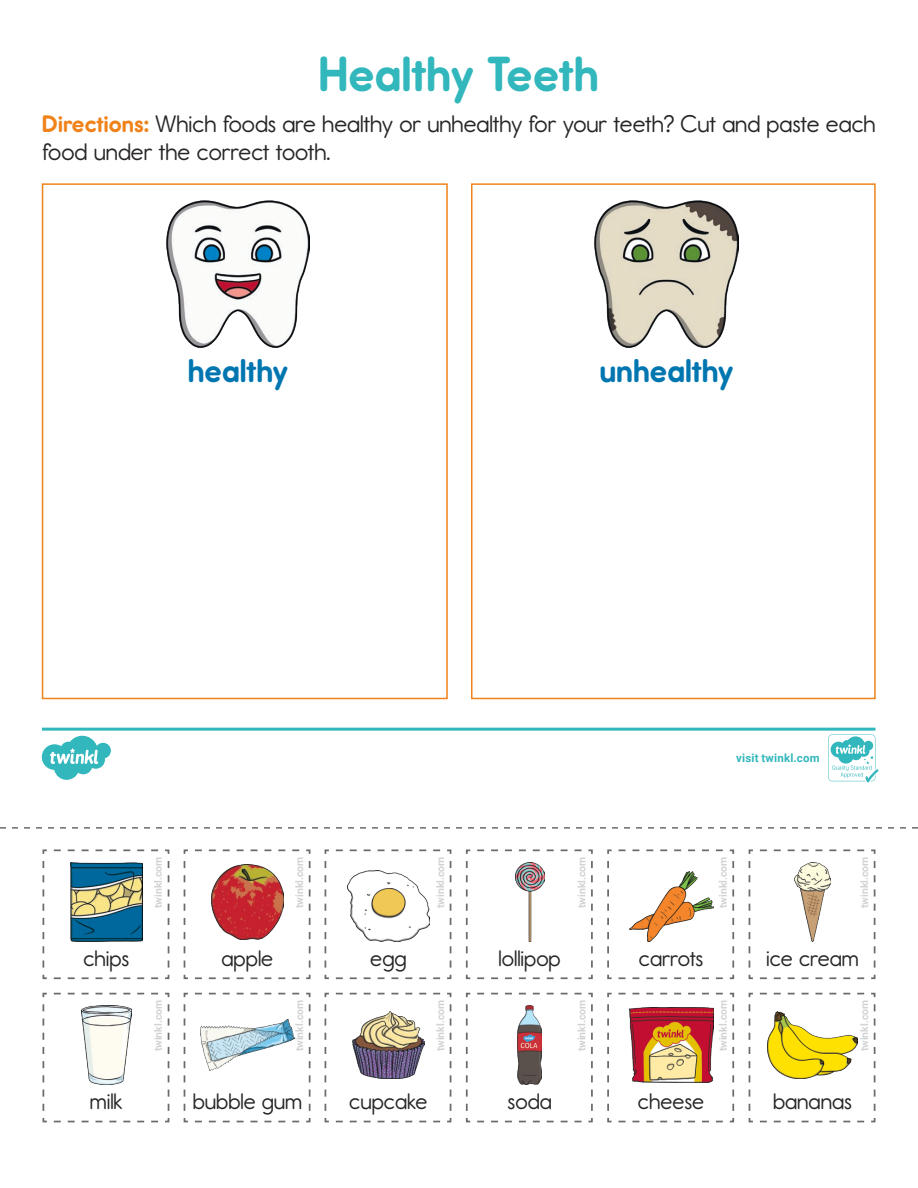
<style>
.page{position:relative;width:918px;height:1188px;background:#fff}
.page>*{position:absolute;margin:0;border:0;box-sizing:border-box;transform-origin:0 0}
.Heading_1{font:700 49.5px "Report Rg";color:#31b7bc}
.Heading_2{font:700 33px "Report Rg";color:#0076b0}
.Body_Copy{font:24px/28.8px "Report Rg";color:#282526}
.Body_Copy-2{font:22.5px "Report Rg";color:#282526}
.t1{font:700 11.4px "Roboto";letter-spacing:.02em;color:#31b7bc}
.t2{font:700 10.5px "Roboto";color:#d2d3d5}
.s1{font-weight:700;color:#f0821a}
</style>
<div class="page">
<div style="left:42px;top:183px;width:406px;height:516px;border:2px solid #f0821a"></div>
<div style="left:471px;top:183px;width:405px;height:516px;border:2px solid #f0821a"></div>
<img style="left:166px;top:201px;width:144px;height:146px">
<img style="left:595px;top:201px;width:143px;height:146px">
<svg style="left:42px;top:728px;width:837px;height:54px"></svg>
<svg style="left:0;top:827px;width:918px;height:2px"></svg>
<svg style="left:42px;top:849px;width:128px;height:131px"></svg>
<svg style="left:42px;top:992px;width:128px;height:131px"></svg>
<svg style="left:183px;top:849px;width:128px;height:131px"></svg>
<svg style="left:183px;top:992px;width:128px;height:131px"></svg>
<svg style="left:324px;top:849px;width:128px;height:131px"></svg>
<svg style="left:324px;top:992px;width:128px;height:131px"></svg>
<svg style="left:465px;top:849px;width:128px;height:131px"></svg>
<svg style="left:465px;top:992px;width:128px;height:131px"></svg>
<svg style="left:607px;top:849px;width:128px;height:131px"></svg>
<svg style="left:607px;top:992px;width:128px;height:131px"></svg>
<svg style="left:748px;top:849px;width:128px;height:131px"></svg>
<svg style="left:748px;top:992px;width:128px;height:131px"></svg>
<img style="left:71px;top:862px;width:71px;height:79px">
<img style="left:81px;top:1005px;width:50px;height:80px">
<img style="left:212px;top:864px;width:71px;height:75px">
<img style="left:201px;top:1019px;width:93px;height:51px">
<img style="left:347px;top:870px;width:82px;height:71px">
<img style="left:353px;top:1012px;width:71px;height:66px">
<img style="left:515px;top:862px;width:29px;height:79px">
<img style="left:518px;top:1005px;width:24px;height:80px">
<img style="left:629px;top:871px;width:84px;height:70px">
<img style="left:629px;top:1008px;width:84px;height:74px">
<img style="left:794px;top:862px;width:37px;height:79px">
<img style="left:768px;top:1011px;width:89px;height:67px">
<p class="Heading_1" style="left:319px;top:44px;width:282px">Healthy Teeth</p>
<p class="Body_Copy" style="left:42px;top:109px;width:835px"><span class="s1">Directions:</span> Which foods are healthy or unhealthy for your teeth? Cut and paste each food under the correct tooth.</p>
<p class="Heading_2" style="left:188px;top:351px;width:102px">healthy</p>
<p class="Heading_2" style="left:599px;top:351px;width:136px">unhealthy</p>
<p class="Body_Copy-2" style="left:83px;top:944px;width:47px">chips</p>
<p class="Body_Copy-2" style="left:90px;top:1088px;width:34px">milk</p>
<p class="t2" style="left:151px;top:908px;width:53px;rotate:-90deg">twinkl.com</p>
<p class="t2" style="left:151px;top:1051px;width:53px;rotate:-90deg">twinkl.com</p>
<p class="Body_Copy-2" style="left:222px;top:944px;width:53px">apple</p>
<p class="t2" style="left:292px;top:908px;width:53px;rotate:-90deg">twinkl.com</p>
<p class="t2" style="left:292px;top:1051px;width:53px;rotate:-90deg">twinkl.com</p>
<p class="Body_Copy-2" style="left:193px;top:1088px;width:111px">bubble gum</p>
<p class="t2" style="left:433px;top:908px;width:53px;rotate:-90deg">twinkl.com</p>
<p class="Body_Copy-2" style="left:370px;top:944px;width:38px">egg</p>
<p class="t2" style="left:433px;top:1051px;width:53px;rotate:-90deg">twinkl.com</p>
<p class="Body_Copy-2" style="left:349px;top:1088px;width:80px">cupcake</p>
<p class="Body_Copy-2" style="left:499px;top:944px;width:64px">lollipop</p>
<p class="Body_Copy-2" style="left:508px;top:1088px;width:46px">soda</p>
<p class="t2" style="left:574px;top:908px;width:53px;rotate:-90deg">twinkl.com</p>
<p class="t2" style="left:574px;top:1051px;width:53px;rotate:-90deg">twinkl.com</p>
<p class="t1" style="left:736px;top:750px;width:85px">visit twinkl.com</p>
<p class="t2" style="left:716px;top:908px;width:53px;rotate:-90deg">twinkl.com</p>
<p class="Body_Copy-2" style="left:639px;top:944px;width:66px">carrots</p>
<p class="t2" style="left:716px;top:1051px;width:53px;rotate:-90deg">twinkl.com</p>
<p class="Body_Copy-2" style="left:638px;top:1088px;width:68px">cheese</p>
<p class="t2" style="left:857px;top:908px;width:53px;rotate:-90deg">twinkl.com</p>
<p class="Body_Copy-2" style="left:766px;top:944px;width:94px">ice cream</p>
<p class="t2" style="left:857px;top:1051px;width:53px;rotate:-90deg">twinkl.com</p>
<p class="Body_Copy-2" style="left:773px;top:1088px;width:80px">bananas</p>
</div>
